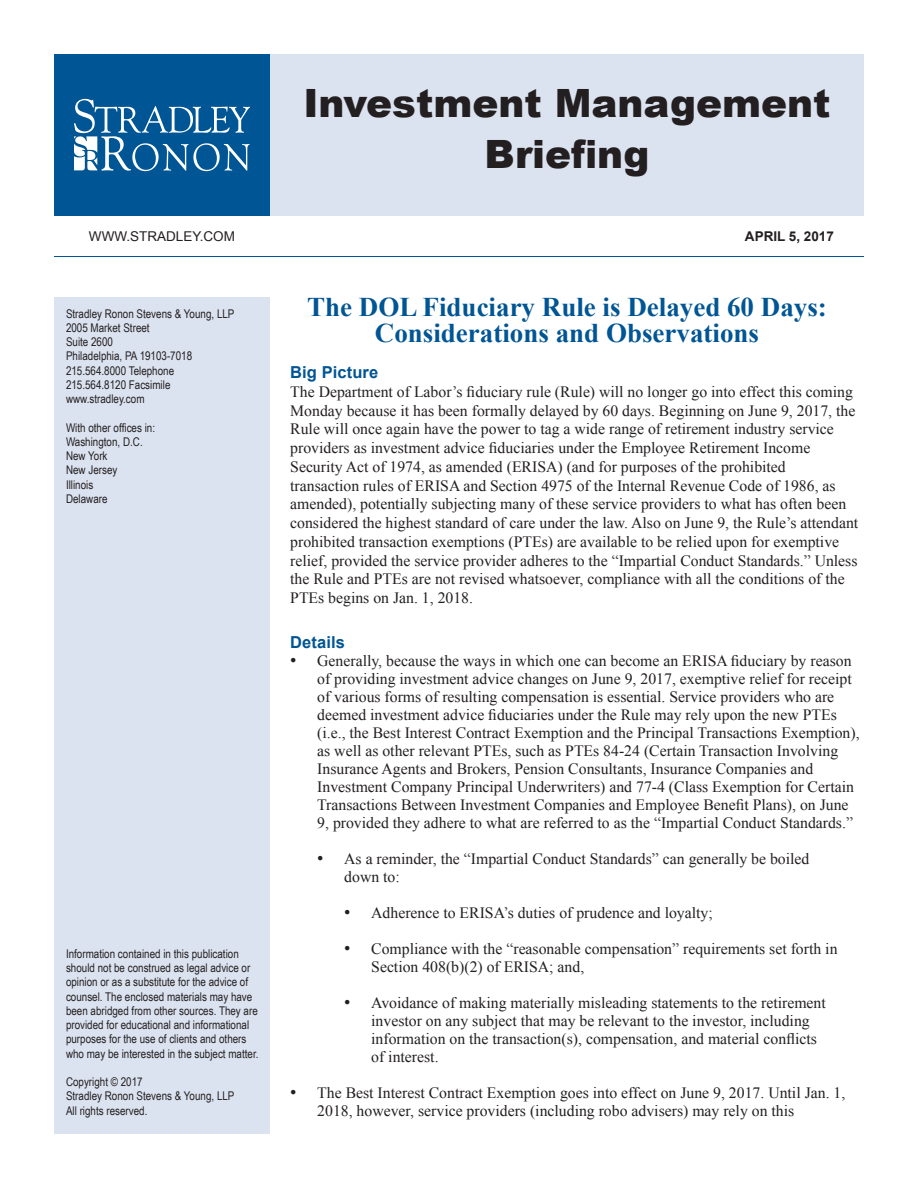
<style>
.page{position:relative;width:918px;height:1188px;background:#fff}
.page>*{position:absolute;margin:0;border:0;box-sizing:border-box;transform-origin:0 0}
.t1{font:900 39px/51px "Arial";color:#231f20;text-align:center}
.t2{font:700 27px "Times New Roman";color:#005594}
.t3{font:700 16.5px "Arial";letter-spacing:.005em;color:#005594}
.t4{font:15.75px/18px "Times New Roman";color:#231f20}
.t5{font:13.5px "Arial";color:#231f20}
.t6{font:700 13.5px "Arial";color:#231f20}
.t7{font:12px/14.2px "Arial Narrow";color:#231f20}
.s1{font-size:18px}
</style>
<div class="page">
<div style="left:54px;top:54px;width:216px;height:162px;background:#005594"></div>
<svg style="left:74px;top:99px;width:176px;height:72px"></svg>
<div style="left:54px;top:297px;width:216px;height:837px;background:#dce3f0"></div>
<div style="left:270px;top:54px;width:594px;height:162px;background:#dce3f0"></div>
<hr style="left:54px;top:256px;width:810px;height:1px;background:#005594">
<p class="t1" style="left:303px;top:77px;width:529px">Investment Management<br>Briefing</p>
<p class="t5" style="left:89px;top:227px;width:148px">WWW.STRADLEY.COM</p>
<p class="t6" style="left:745px;top:227px;width:91px">APRIL 5, 2017</p>
<p class="t7" style="left:66px;top:306px;width:170px">Stradley Ronon Stevens &amp; Young, LLP</p>
<p class="t7" style="left:66px;top:320px;width:85px">2005 Market Street</p>
<p class="t7" style="left:66px;top:334px;width:49px">Suite 2600</p>
<p class="t7" style="left:66px;top:349px;width:128px">Philadelphia, PA 19103-7018</p>
<p class="t7" style="left:66px;top:363px;width:110px">215.564.8000 Telephone</p>
<p class="t7" style="left:66px;top:377px;width:106px">215.564.8120 Facsimile</p>
<p class="t7" style="left:66px;top:391px;width:80px">www.stradley.com</p>
<p class="t7" style="left:66px;top:420px;width:91px">With other offices in:</p>
<p class="t7" style="left:66px;top:434px;width:78px">Washington, D.C.</p>
<p class="t7" style="left:66px;top:448px;width:43px">New York</p>
<p class="t7" style="left:66px;top:463px;width:53px">New Jersey</p>
<p class="t7" style="left:66px;top:477px;width:29px">Illinois</p>
<p class="t7" style="left:66px;top:491px;width:43px">Delaware</p>
<p class="t7" style="left:66px;top:946px;width:194px">Information contained in this publication should not be construed as legal advice or opinion or as a substitute for the advice of counsel. The enclosed materials may have been abridged from other sources. They are provided for educational and informational purposes for the use of clients and others who may be interested in the subject matter.</p>
<p class="t7" style="left:66px;top:1074px;width:78px">Copyright © 2017</p>
<p class="t7" style="left:66px;top:1089px;width:170px">Stradley Ronon Stevens &amp; Young, LLP</p>
<p class="t7" style="left:66px;top:1103px;width:83px">All rights reserved.</p>
<p class="t2" style="left:307px;top:288px;width:521px">The DOL Fiduciary Rule is Delayed 60 Days:</p>
<p class="t2" style="left:375px;top:314px;width:386px">Considerations and Observations</p>
<p class="t3" style="left:290px;top:361px;width:89px">Big Picture</p>
<p class="t4" style="left:290px;top:382px;width:567px;line-height:18.8px">The Department of Labor’s fiduciary rule (Rule) will no longer go into effect this coming<br>Monday because it has been formally delayed by 60 days. Beginning on June 9, 2017, the<br>Rule will once again have the power to tag a wide range of retirement industry service</p>
<p class="t4" style="left:290px;top:438px;width:522px">providers as investment advice fiduciaries under the Employee Retirement Income</p>
<p class="t4" style="left:290px;top:457px;width:497px">Security Act of 1974, as amended (ERISA) (and for purposes of the prohibited</p>
<p class="t4" style="left:290px;top:476px;width:570px;line-height:18.8px">transaction rules of ERISA and Section 4975 of the Internal Revenue Code of 1986, as amended), potentially subjecting many of these service providers to what has often been considered the highest standard of care under the law. Also on June 9, the Rule’s attendant prohibited transaction exemptions (PTEs) are available to be relied upon for exemptive relief, provided the service provider adheres to the “Impartial Conduct Standards.” Unless the Rule and PTEs are not revised whatsoever, compliance with all the conditions of the PTEs begins on Jan. 1, 2018.</p>
<p class="t3" style="left:290px;top:631px;width:56px">Details</p>
<p class="t4" style="left:317px;top:651px;width:544px;text-indent:-27px"><span class="s1">•</span> Generally, because the ways in which one can become an ERISA fiduciary by reason of providing investment advice changes on June 9, 2017, exemptive relief for receipt of various forms of resulting compensation is essential. Service providers who are deemed investment advice fiduciaries under the Rule may rely upon the new PTEs (i.e., the Best Interest Contract Exemption and the Principal Transactions Exemption), as well as other relevant PTEs, such as PTEs 84-24 (Certain Transaction Involving Insurance Agents and Brokers, Pension Consultants, Insurance Companies and Investment Company Principal Underwriters) and 77-4 (Class Exemption for Certain Transactions Between Investment Companies and Employee Benefit Plans), on June 9, provided they adhere to what are referred to as the “Impartial Conduct Standards.”</p>
<p class="t4" style="left:317px;top:849px;width:494px"><span class="s1">•</span> As a reminder, the “Impartial Conduct Standards” can generally be boiled</p>
<p class="t4" style="left:344px;top:867px;width:57px">down to:</p>
<p class="t4" style="left:344px;top:903px;width:370px"><span class="s1">•</span> Adherence to ERISA’s duties of prudence and loyalty;</p>
<p class="t4" style="left:371px;top:939px;width:468px;text-indent:-27px"><span class="s1">•</span> Compliance with the “reasonable compensation” requirements set forth in<br>Section 408(b)(2) of ERISA; and,</p>
<p class="t4" style="left:371px;top:993px;width:456px;text-indent:-27px"><span class="s1">•</span> Avoidance of making materially misleading statements to the retirement investor on any subject that may be relevant to the investor, including information on the transaction(s), compensation, and material conflicts</p>
<p class="t4" style="left:371px;top:1047px;width:69px">of interest.</p>
<p class="t4" style="left:317px;top:1083px;width:530px;text-indent:-27px"><span class="s1">•</span> The Best Interest Contract Exemption goes into effect on June 9, 2017. Until Jan. 1,<br>2018, however, service providers (including robo advisers) may rely on this</p>
</div>
